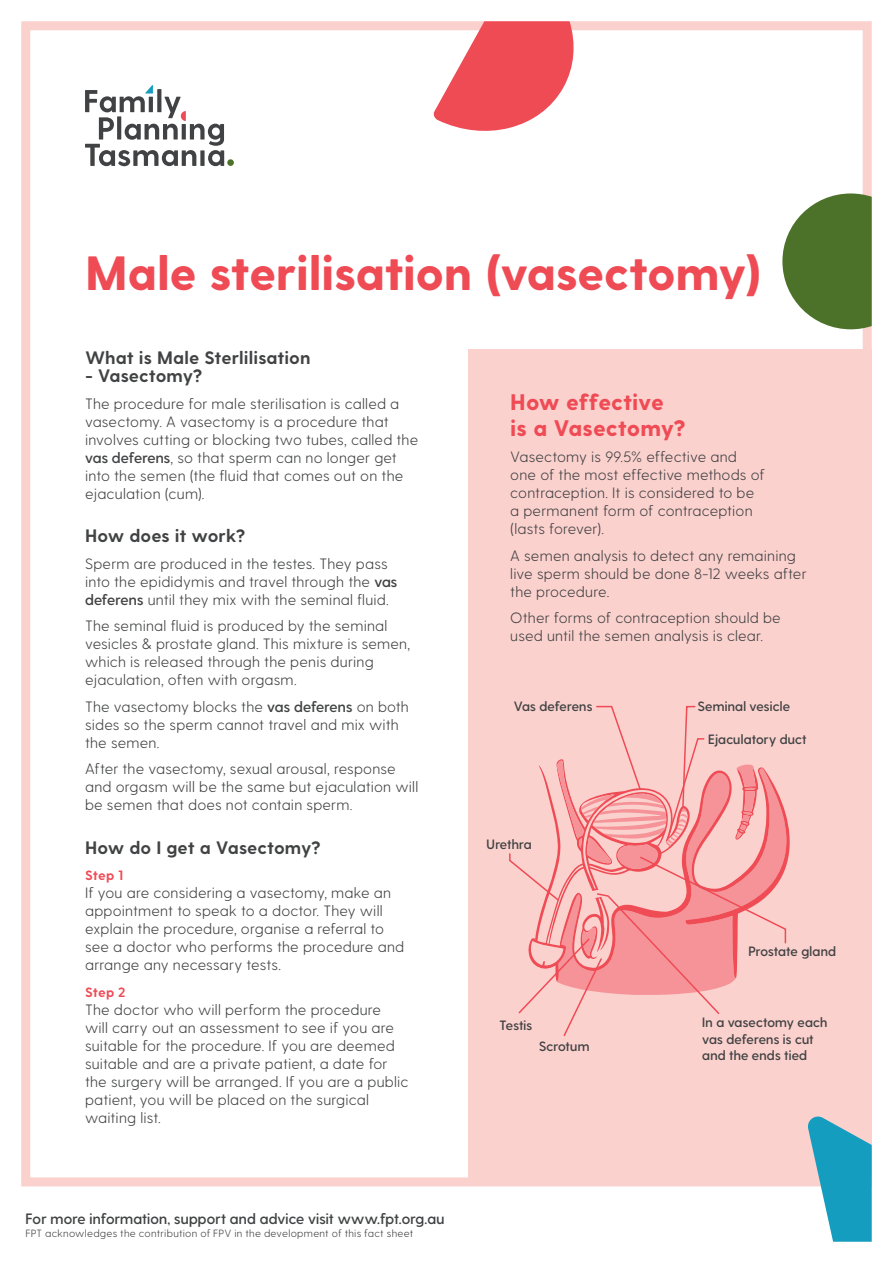
<style>
.page{position:relative;width:893px;height:1263px;background:#fff}
.page>*{position:absolute;margin:0;border:0;box-sizing:border-box;transform-origin:0 0}
.Headline{font:800 48px "Greycliff CF";letter-spacing:-.01em;color:#ef4b55}
.Coloured_subheading{font:800 22.5px/25.5px "Greycliff CF";letter-spacing:-.005em;color:#ef4b55}
.Title_in_Text{font:700 18px "Greycliff CF";color:#414243}
.Body{font:300 15px/18px "Greycliff CF";letter-spacing:.01em;color:#414243}
.Body-2{font:600 15px "Greycliff CF";letter-spacing:.015em;color:#414243}
.Body-3{font:600 13.5px/16.5px "Greycliff CF";letter-spacing:.015em;color:#414243}
.Body-4{font:700 13.5px "Greycliff CF";color:#ef4b55}
.Body-5{font:300 10.5px "Greycliff CF";letter-spacing:.025em;color:#414243}
.s1{font-weight:600}
</style>
<div class="page">
<div style="left:21px;top:21px;width:851px;height:1165px;border:9px solid #fbd1ce"></div>
<svg style="left:433px;top:21px;width:143px;height:110px"></svg>
<div style="left:227px;top:159px;width:7px;height:7px;background:#4c722a;border-radius:50%"></div>
<svg style="left:85px;top:85px;width:139px;height:81px"></svg>
<div style="left:468px;top:350px;width:404px;height:828px;background:#fbd1ce"></div>
<svg style="left:806px;top:1116px;width:66px;height:126px"></svg>
<svg style="left:509px;top:705px;width:278px;height:332px"></svg>
<svg style="left:782px;top:193px;width:90px;height:136px"></svg>
<p class="Headline" style="left:85px;top:244px;width:678px">Male sterilisation (vasectomy)</p>
<p class="Title_in_Text" style="left:85px;top:347px;width:227px">What is Male Sterlilisation</p>
<p class="Title_in_Text" style="left:85px;top:365px;width:119px">- Vasectomy?</p>
<p class="Body" style="left:85px;top:395px;width:335px">The procedure for male sterilisation is called a vasectomy. A vasectomy is a procedure that involves cutting or blocking two tubes, called the <span class="s1">vas deferens</span>, so that sperm can no longer get into the semen (the fluid that comes out on the ejaculation (cum).</p>
<p class="Title_in_Text" style="left:85px;top:525px;width:162px">How does it work?</p>
<p class="Body" style="left:85px;top:555px;width:314px">Sperm are produced in the testes. They pass into the epididymis and travel through the <span class="s1">vas deferens</span> until they mix with the seminal fluid.</p>
<p class="Body" style="left:85px;top:617px;width:327px">The seminal fluid is produced by the seminal vesicles &amp; prostate gland. This mixture is semen, which is released through the penis during ejaculation, often with orgasm.</p>
<p class="Body" style="left:85px;top:698px;width:325px">The vasectomy blocks the <span class="s1">vas deferens</span> on both sides so the sperm cannot travel and mix with the semen.</p>
<p class="Body" style="left:85px;top:760px;width:335px">After the vasectomy, sexual arousal, response and orgasm will be the same but ejaculation will be semen that does not contain sperm.</p>
<p class="Title_in_Text" style="left:85px;top:837px;width:237px">How do I get a Vasectomy?</p>
<p class="Body-4" style="left:85px;top:867px;width:40px">Step 1</p>
<p class="Body" style="left:85px;top:884px;width:321px">If you are considering a vasectomy, make an appointment to speak to a doctor. They will explain the procedure, organise a referral to see a doctor who performs the procedure and arrange any necessary tests.</p>
<p class="Body-4" style="left:85px;top:984px;width:42px">Step 2</p>
<p class="Body" style="left:85px;top:1001px;width:325px">The doctor who will perform the procedure<br>will carry out an assessment to see if you are suitable for the procedure. If you are deemed suitable and are a private patient, a date for the surgery will be arranged. If you are a public patient, you will be placed on the surgical waiting list.</p>
<p class="Body-2" style="left:26px;top:1210px;width:420px">For more information, support and advice visit www.fpt.org.au</p>
<p class="Body-5" style="left:26px;top:1227px;width:389px">FPT acknowledges the contribution of FPV in the development of this fact sheet</p>
<p class="Coloured_subheading" style="left:510px;top:391px;width:177px">How effective is a Vasectomy?</p>
<p class="Body" style="left:510px;top:448px;width:256px">Vasectomy is 99.5% effective and one of the most effective methods of contraception. It is considered to be a permanent form of contraception (lasts forever).</p>
<p class="Body" style="left:510px;top:547px;width:298px">A semen analysis to detect any remaining live sperm should be done 8-12 weeks after the procedure.</p>
<p class="Body" style="left:510px;top:609px;width:272px">Other forms of contraception should be used until the semen analysis is clear.</p>
<p class="Body-3" style="left:514px;top:698px;width:80px">Vas deferens</p>
<p class="Body-3" style="left:698px;top:698px;width:94px">Seminal vesicle</p>
<p class="Body-3" style="left:708px;top:731px;width:100px">Ejaculatory duct</p>
<p class="Body-3" style="left:487px;top:836px;width:47px">Urethra</p>
<p class="Body-3" style="left:500px;top:1017px;width:34px">Testis</p>
<p class="Body-3" style="left:539px;top:1038px;width:52px">Scrotum</p>
<p class="Body-3" style="left:748px;top:943px;width:89px">Prostate gland</p>
<p class="Body-3" style="left:702px;top:1014px;width:127px">In a vasectomy each vas deferens is cut and the ends tied</p>
</div>
